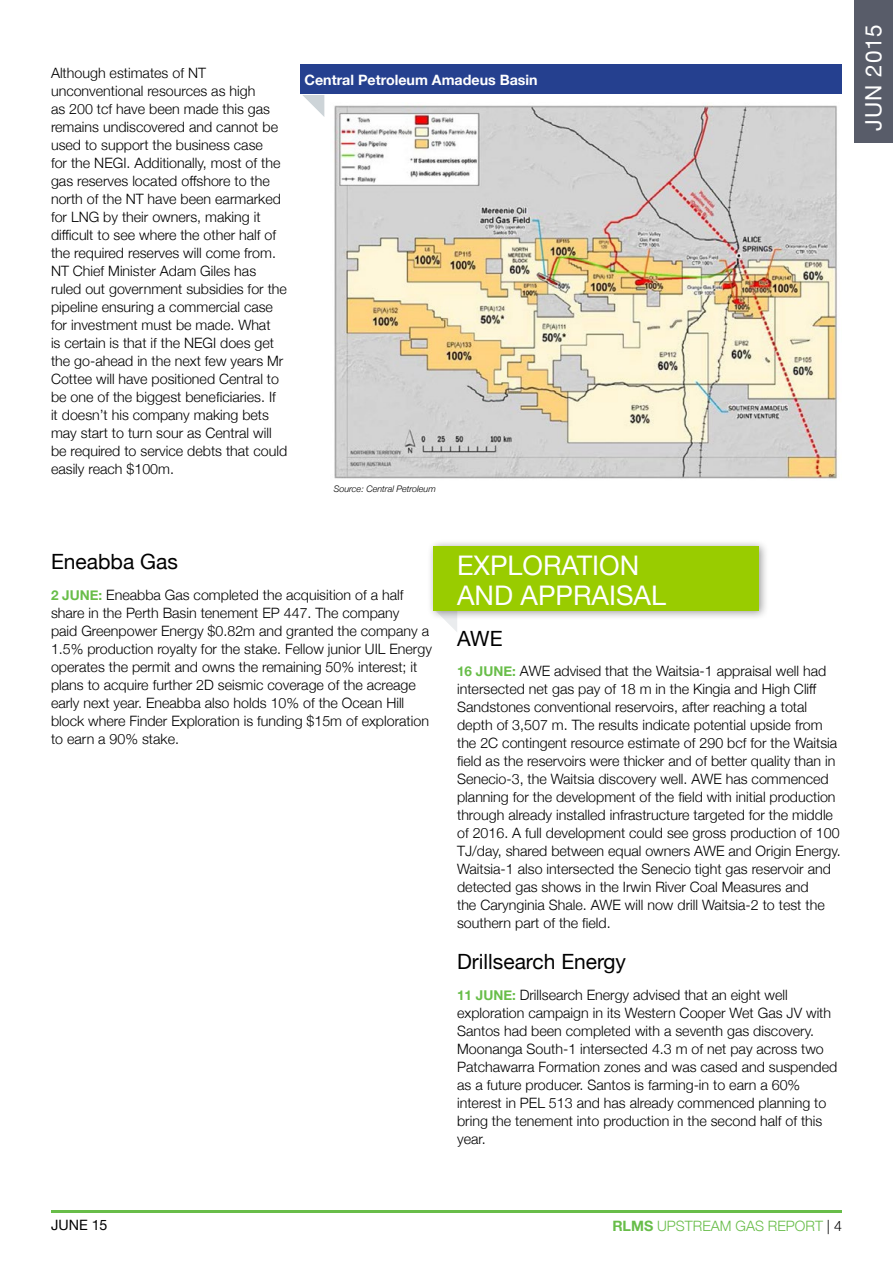
<style>
.page{position:relative;width:893px;height:1263px;background:#fff}
.page>*{position:absolute;margin:0;border:0;box-sizing:border-box;transform-origin:0 0}
.t1{font:27px/30px "Helvetica Neue";color:#fff}
.t2{font:22.5px "Helvetica Neue";letter-spacing:.04em;color:#fff}
.t3{font:21px "Helvetica Neue";color:#000}
.t4{font:300 14.25px/18px "Helvetica Neue";color:#000}
.t5{font:700 14.25px "Helvetica Neue";color:#fff}
.t6{font:300 14.25px "Helvetica Neue";color:#68bd49}
.t7{font:14.25px "Helvetica Neue";color:#000}
.t8{font:italic 300 9px "Helvetica Neue";color:#000}
.s1{font-weight:700;font-size:13.5px;color:#68bd49}
.s2{font-weight:700}
.s3{color:#000}
</style>
<div class="page">
<svg style="left:446px;top:621px;width:11px;height:11px"></svg>
<div style="left:426px;top:539px;width:342px;height:82px;background:#000;opacity:.4"></div>
<div style="left:433px;top:546px;width:325px;height:64px;background:#9c0"></div>
<hr style="left:51px;top:1210px;width:791px;height:2px;background:#68bd49">
<div style="left:854px;top:0;width:39px;height:143px;background:#585c69"></div>
<div style="left:300px;top:64px;width:542px;height:29px;background:#25408f"></div>
<svg style="left:302px;top:95px;width:22px;height:22px"></svg>
<img style="left:334px;top:104px;width:503px;height:375px">
<p class="t4" style="left:51px;top:62px;width:238px">Although estimates of NT unconventional resources as high<br>as 200 tcf have been made this gas remains undiscovered and cannot be used to support the business case<br>for the NEGI. Additionally, most of the gas reserves located offshore to the north of the NT have been earmarked for LNG by their owners, making it difficult to see where the other half of the required reserves will come from.<br>NT Chief Minister Adam Giles has ruled out government subsidies for the pipeline ensuring a commercial case for investment must be made. What<br>is certain is that if the NEGI does get the go-ahead in the next few years Mr Cottee will have positioned Central to be one of the biggest beneficiaries. If<br>it doesn’t his company making bets may start to turn sour as Central will be required to service debts that could easily reach $100m.</p>
<p class="t5" style="left:304px;top:69px;width:235px">Central Petroleum Amadeus Basin</p>
<p class="t8" style="left:334px;top:481px;width:104px">Source: Central Petroleum</p>
<h3 class="t3" style="left:51px;top:546px;width:128px">Eneabba Gas</h3>
<p class="t4" style="left:51px;top:584px;width:382px"><span class="s1">2 JUNE:</span> Eneabba Gas completed the acquisition of a half share in the Perth Basin tenement EP 447. The company<br>paid Greenpower Energy $0.82m and granted the company a 1.5% production royalty for the stake. Fellow junior UIL Energy operates the permit and owns the remaining 50% interest; it plans to acquire further 2D seismic coverage of the acreage early next year. Eneabba also holds 10% of the Ocean Hill block where Finder Exploration is funding $15m of exploration to earn a 90% stake.</p>
<h1 class="t1" style="left:457px;top:552px;width:210px">EXPLORATION<br>AND APPRAISAL</h1>
<h3 class="t3" style="left:457px;top:623px;width:47px">AWE</h3>
<p class="t4" style="left:457px;top:661px;width:385px"><span class="s1">16 JUNE:</span> AWE advised that the Waitsia-1 appraisal well had intersected net gas pay of 18 m in the Kingia and High Cliff Sandstones conventional reservoirs, after reaching a total depth of 3,507 m. The results indicate potential upside from the 2C contingent resource estimate of 290 bcf for the Waitsia field as the reservoirs were thicker and of better quality than in Senecio-3, the Waitsia discovery well. AWE has commenced planning for the development of the field with initial production through already installed infrastructure targeted for the middle of 2016. A full development could see gross production of 100<br>TJ/day, shared between equal owners AWE and Origin Energy.<br>Waitsia-1 also intersected the Senecio tight gas reservoir and detected gas shows in the Irwin River Coal Measures and<br>the Carynginia Shale. AWE will now drill Waitsia-2 to test the southern part of the field.</p>
<h3 class="t3" style="left:457px;top:947px;width:170px">Drillsearch Energy</h3>
<p class="t4" style="left:457px;top:985px;width:382px"><span class="s1">11 JUNE:</span> Drillsearch Energy advised that an eight well exploration campaign in its Western Cooper Wet Gas JV with Santos had been completed with a seventh gas discovery.<br>Moonanga South-1 intersected 4.3 m of net pay across two Patchawarra Formation zones and was cased and suspended as a future producer. Santos is farming-in to earn a 60% interest in PEL 513 and has already commenced planning to bring the tenement into production in the second half of this year.</p>
<h2 class="t2" style="left:857px;top:131px;width:108px;rotate:-90deg">JUN 2015</h2>
<p class="t7" style="left:51px;top:1215px;width:58px">JUNE 15</p>
<p class="t6" style="left:612px;top:1214px;width:231px"><span class="s2">RLMS</span> UPSTREAM GAS REPORT <span class="s3">| 4</span></p>
</div>
